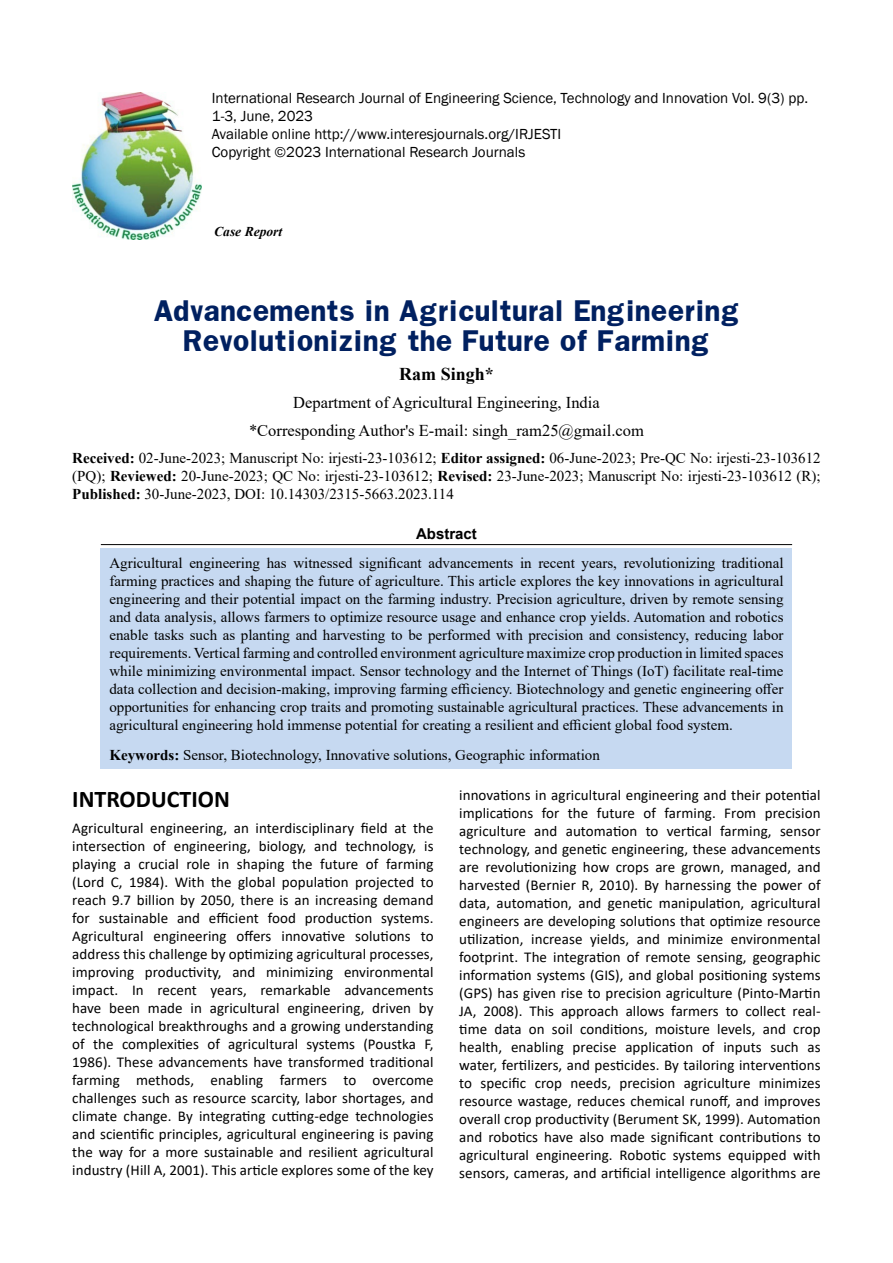
<style>
.page{position:relative;width:893px;height:1263px;background:#fff}
.page>*{position:absolute;margin:0;border:0;box-sizing:border-box;transform-origin:0 0}
.t1{font:700 25.5px/30px "Franklin";color:#002060;text-align:center}
.t2{font:700 24px "Calibri";color:#000}
.t3{font:700 18px "Times New Roman";color:#000}
.t4{font:16.5px/28.3px "Times New Roman";color:#000;text-align:center}
.t5{font:15px/18px "Calibri";letter-spacing:.005em;color:#000;text-align:justify}
.t6{font:15px/18px "Times New Roman";color:#000;text-align:justify}
.t7{font:15px/18px "Franklin Gothic";color:#000}
.t8{font:700 15px "Arial";color:#000}
.t9{font:italic 700 13.5px "Times New Roman";color:#000101}
.s1{font-weight:700}
</style>
<div class="page">
<img style="left:72px;top:93px;width:129px;height:147px">
<hr style="left:101px;top:544px;width:691px;height:1px;background:#000">
<div style="left:101px;top:549px;width:691px;height:220px;background:#c6d9f1"></div>
<p class="t7" style="left:212px;top:90px;width:598px">International Research Journal of Engineering Science, Technology and Innovation Vol. 9(3) pp.<br>1-3, June, 2023<br>Available online http://www.interesjournals.org/IRJESTI<br>Copyright ©2023 International Research Journals</p>
<p class="t9" style="left:214px;top:222px;width:69px">Case Report</p>
<h1 class="t1" style="left:153px;top:296px;width:588px">Advancements in Agricultural Engineering<br>Revolutionizing the Future of Farming</h1>
<p class="t3" style="left:399px;top:361px;width:96px">Ram Singh*</p>
<p class="t4" style="left:249px;top:388px;width:396px">Department of Agricultural Engineering, India *Corresponding Author's E-mail: singh_ram25@gmail.com</p>
<p class="t6" style="left:72px;top:448px;width:750px"><span class="s1">Received:</span> 02-June-2023; Manuscript No: irjesti-23-103612; <span class="s1">Editor assigned:</span> 06-June-2023; Pre-QC No: irjesti-23-103612 (PQ); <span class="s1">Reviewed:</span> 20-June-2023; QC No: irjesti-23-103612; <span class="s1">Revised:</span> 23-June-2023; Manuscript No: irjesti-23-103612 (R); <span class="s1">Published:</span> 30-June-2023, DOI: 10.14303/2315-5663.2023.114</p>
<p class="t8" style="left:416px;top:523px;width:62px">Abstract</p>
<p class="t6" style="left:109px;top:553px;width:676px">Agricultural engineering has witnessed significant advancements in recent years, revolutionizing traditional farming practices and shaping the future of agriculture. This article explores the key innovations in agricultural engineering and their potential impact on the farming industry. Precision agriculture, driven by remote sensing and data analysis, allows farmers to optimize resource usage and enhance crop yields. Automation and robotics enable tasks such as planting and harvesting to be performed with precision and consistency, reducing labor requirements. Vertical farming and controlled environment agriculture maximize crop production in limited spaces while minimizing environmental impact. Sensor technology and the Internet of Things (IoT) facilitate real-time data collection and decision-making, improving farming efficiency. Biotechnology and genetic engineering offer opportunities for enhancing crop traits and promoting sustainable agricultural practices. These advancements in agricultural engineering hold immense potential for creating a resilient and efficient global food system.</p>
<p class="t6" style="left:109px;top:746px;width:492px"><span class="s1">Keywords:</span> Sensor, Biotechnology, Innovative solutions, Geographic information</p>
<h2 class="t2" style="left:72px;top:782px;width:159px">INTRODUCTION</h2>
<p class="t5" style="left:72px;top:819px;width:363px">Agricultural engineering, an interdisciplinary field at the intersection of engineering, biology, and technology, is playing a crucial role in shaping the future of farming (Lord C, 1984). With the global population projected to reach 9.7 billion by 2050, there is an increasing demand for sustainable and efficient food production systems.<br>Agricultural engineering offers innovative solutions to address this challenge by optimizing agricultural processes, improving productivity, and minimizing environmental impact. In recent years, remarkable advancements have been made in agricultural engineering, driven by technological breakthroughs and a growing understanding of the complexities of agricultural systems (Poustka F, 1986). These advancements have transformed traditional farming methods, enabling farmers to overcome challenges such as resource scarcity, labor shortages, and climate change. By integrating cutting-edge technologies and scientific principles, agricultural engineering is paving the way for a more sustainable and resilient agricultural industry (Hill A, 2001). This article explores some of the key</p>
<p class="t5" style="left:459px;top:786px;width:363px">innovations in agricultural engineering and their potential implications for the future of farming. From precision agriculture and automation to vertical farming, sensor technology, and genetic engineering, these advancements are revolutionizing how crops are grown, managed, and harvested (Bernier R, 2010). By harnessing the power of data, automation, and genetic manipulation, agricultural engineers are developing solutions that optimize resource utilization, increase yields, and minimize environmental footprint. The integration of remote sensing, geographic information systems (GIS), and global positioning systems (GPS) has given rise to precision agriculture (Pinto-Martin JA, 2008). This approach allows farmers to collect real&shy;time data on soil conditions, moisture levels, and crop health, enabling precise application of inputs such as water, fertilizers, and pesticides. By tailoring interventions to specific crop needs, precision agriculture minimizes resource wastage, reduces chemical runoff, and improves overall crop productivity (Berument SK, 1999). Automation and robotics have also made significant contributions to agricultural engineering. Robotic systems equipped with sensors, cameras, and artificial intelligence algorithms are</p>
</div>
